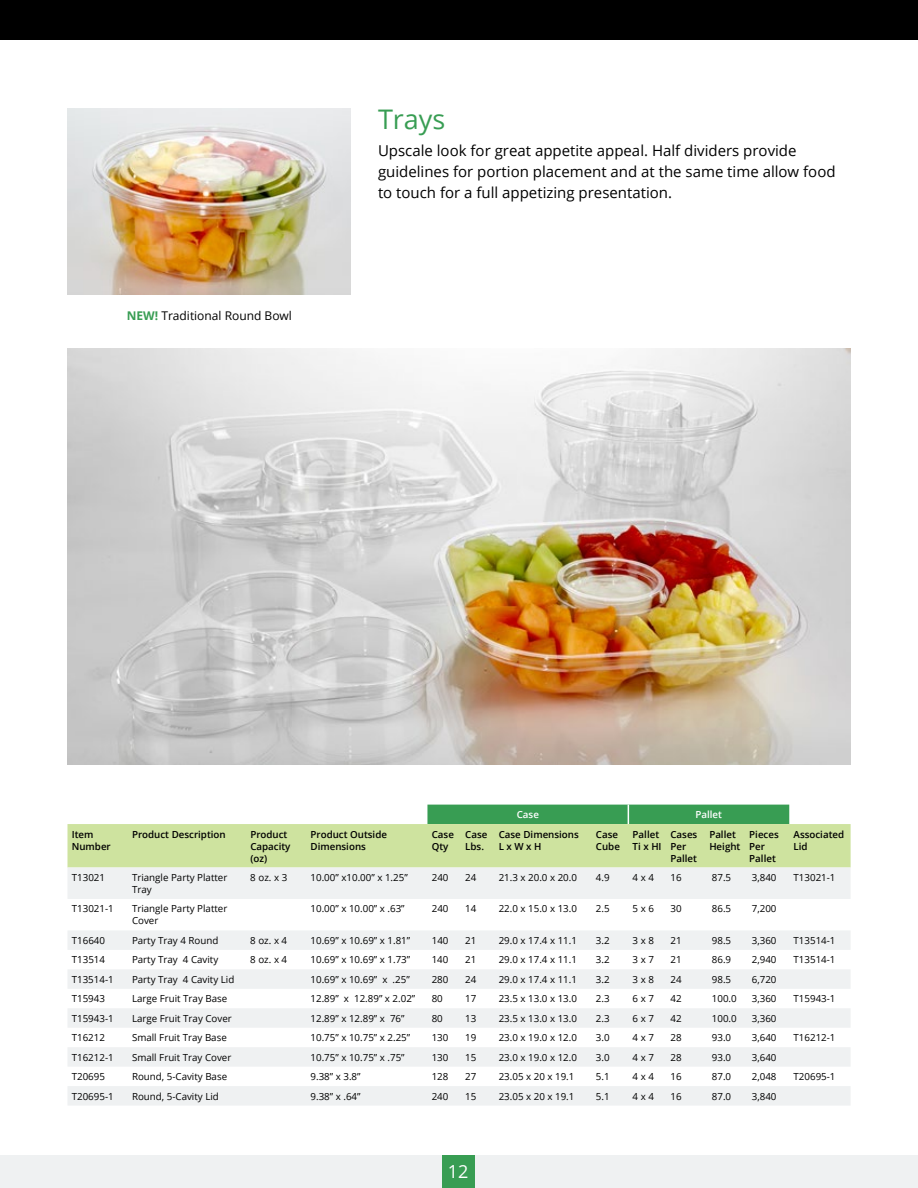
<style>
.page{position:relative;width:918px;height:1188px;background:#fff}
.page>*{position:absolute;margin:0;border:0;box-sizing:border-box;transform-origin:0 0}
.t1{font:27px "Open Sans";color:#389d53}
.t2{font:18px "Open Sans";color:#fff}
.t3{font:15px/21px "Open Sans";color:#000}
.t4{font:12px "Open Sans";color:#000}
.t5{font:9.75px/12px "Open Sans";color:#000}
.t6{font:600 9.75px/12px "Open Sans";color:#000}
.t7{font:600 9.75px "Open Sans";color:#fff}
.s1{font-weight:700;color:#389d53}
</style>
<div class="page">
<div style="left:0;top:1155px;width:918px;height:33px;background:#eff1f2"></div>
<div style="left:0;top:0;width:918px;height:40px;background:#000"></div>
<div style="left:442px;top:1155px;width:32px;height:33px;background:#389d53"></div>
<img style="left:68px;top:349px;width:782px;height:415px">
<img style="left:68px;top:108px;width:283px;height:187px">
<svg style="left:68px;top:868px;width:782px;height:237px;fill:#eff1f2"></svg>
<svg style="left:68px;top:805px;width:783px;height:63px"></svg>
<p class="t4" style="left:127px;top:307px;width:167px"><span class="s1">NEW!</span> Traditional Round Bowl</p>
<h1 class="t1" style="left:378px;top:100px;width:69px">Trays</h1>
<h3 class="t3" style="left:378px;top:140px;width:459px">Upscale look for great appetite appeal. Half dividers provide guidelines for portion placement and at the same time allow food to touch for a full appetizing presentation.</h3>
<p class="t7" style="left:517px;top:808px;width:24px">Case</p>
<p class="t7" style="left:696px;top:808px;width:28px">Pallet</p>
<p class="t6" style="left:72px;top:828px;width:41px">Item<br>Number</p>
<p class="t6" style="left:132px;top:828px;width:95px">Product Description</p>
<p class="t6" style="left:250px;top:828px;width:42px">Product<br>Capacity (oz)</p>
<p class="t6" style="left:311px;top:828px;width:78px">Product Outside<br>Dimensions</p>
<p class="t6" style="left:432px;top:828px;width:24px">Case<br>Qty</p>
<p class="t6" style="left:465px;top:828px;width:24px">Case<br>Lbs.</p>
<p class="t6" style="left:499px;top:828px;width:82px">Case Dimensions<br>L x W x H</p>
<p class="t6" style="left:596px;top:828px;width:26px">Case<br>Cube</p>
<p class="t6" style="left:633px;top:828px;width:30px">Pallet<br>Ti x HI</p>
<p class="t6" style="left:670px;top:828px;width:28px">Cases<br>Per<br>Pallet</p>
<p class="t6" style="left:709px;top:828px;width:33px">Pallet<br>Height</p>
<p class="t6" style="left:749px;top:828px;width:31px">Pieces<br>Per<br>Pallet</p>
<p class="t6" style="left:794px;top:828px;width:52px">Associated<br>Lid</p>
<p class="t5" style="left:72px;top:871px;width:35px">T13021</p>
<p class="t5" style="left:132px;top:871px;width:97px">Triangle Party Platter<br>Tray</p>
<p class="t5" style="left:250px;top:871px;width:38px">8 oz. x 3</p>
<p class="t5" style="left:311px;top:871px;width:99px">10.00” x10.00” x 1.25”</p>
<p class="t5" style="left:432px;top:871px;width:18px">240</p>
<p class="t5" style="left:465px;top:871px;width:13px">24</p>
<p class="t5" style="left:499px;top:871px;width:80px">21.3 x 20.0 x 20.0</p>
<p class="t5" style="left:596px;top:871px;width:15px">4.9</p>
<p class="t5" style="left:633px;top:871px;width:23px">4 x 4</p>
<p class="t5" style="left:670px;top:871px;width:13px">16</p>
<p class="t5" style="left:712px;top:871px;width:21px">87.5</p>
<p class="t5" style="left:752px;top:871px;width:26px">3,840</p>
<p class="t5" style="left:794px;top:871px;width:43px">T13021-1</p>
<p class="t5" style="left:72px;top:903px;width:43px">T13021-1</p>
<p class="t5" style="left:132px;top:903px;width:97px">Triangle Party Platter<br>Cover</p>
<p class="t5" style="left:311px;top:903px;width:96px">10.00” x 10.00” x .63”</p>
<p class="t5" style="left:432px;top:903px;width:18px">240</p>
<p class="t5" style="left:465px;top:903px;width:13px">14</p>
<p class="t5" style="left:499px;top:903px;width:80px">22.0 x 15.0 x 13.0</p>
<p class="t5" style="left:596px;top:903px;width:15px">2.5</p>
<p class="t5" style="left:633px;top:903px;width:23px">5 x 6</p>
<p class="t5" style="left:670px;top:903px;width:13px">30</p>
<p class="t5" style="left:712px;top:903px;width:21px">86.5</p>
<p class="t5" style="left:752px;top:903px;width:26px">7,200</p>
<p class="t5" style="left:72px;top:934px;width:35px">T16640</p>
<p class="t5" style="left:132px;top:934px;width:88px">Party Tray 4 Round</p>
<p class="t5" style="left:250px;top:934px;width:38px">8 oz. x 4</p>
<p class="t5" style="left:311px;top:934px;width:101px">10.69” x 10.69” x 1.81”</p>
<p class="t5" style="left:432px;top:934px;width:18px">140</p>
<p class="t5" style="left:465px;top:934px;width:13px">21</p>
<p class="t5" style="left:499px;top:934px;width:80px">29.0 x 17.4 x 11.1</p>
<p class="t5" style="left:596px;top:934px;width:15px">3.2</p>
<p class="t5" style="left:633px;top:934px;width:23px">3 x 8</p>
<p class="t5" style="left:670px;top:934px;width:13px">21</p>
<p class="t5" style="left:712px;top:934px;width:21px">98.5</p>
<p class="t5" style="left:752px;top:934px;width:26px">3,360</p>
<p class="t5" style="left:794px;top:934px;width:43px">T13514-1</p>
<p class="t5" style="left:72px;top:954px;width:35px">T13514</p>
<p class="t5" style="left:132px;top:954px;width:88px">Party Tray 4 Cavity</p>
<p class="t5" style="left:250px;top:954px;width:38px">8 oz. x 4</p>
<p class="t5" style="left:311px;top:954px;width:101px">10.69” x 10.69” x 1.73”</p>
<p class="t5" style="left:432px;top:954px;width:18px">140</p>
<p class="t5" style="left:465px;top:954px;width:13px">21</p>
<p class="t5" style="left:499px;top:954px;width:80px">29.0 x 17.4 x 11.1</p>
<p class="t5" style="left:596px;top:954px;width:15px">3.2</p>
<p class="t5" style="left:633px;top:954px;width:23px">3 x 7</p>
<p class="t5" style="left:670px;top:954px;width:13px">21</p>
<p class="t5" style="left:712px;top:954px;width:21px">86.9</p>
<p class="t5" style="left:752px;top:954px;width:26px">2,940</p>
<p class="t5" style="left:794px;top:954px;width:43px">T13514-1</p>
<p class="t5" style="left:72px;top:973px;width:43px">T13514-1</p>
<p class="t5" style="left:132px;top:973px;width:104px">Party Tray 4 Cavity Lid</p>
<p class="t5" style="left:311px;top:973px;width:101px">10.69” x 10.69” x .25”</p>
<p class="t5" style="left:432px;top:973px;width:18px">280</p>
<p class="t5" style="left:465px;top:973px;width:13px">24</p>
<p class="t5" style="left:499px;top:973px;width:80px">29.0 x 17.4 x 11.1</p>
<p class="t5" style="left:596px;top:973px;width:15px">3.2</p>
<p class="t5" style="left:633px;top:973px;width:23px">3 x 8</p>
<p class="t5" style="left:670px;top:973px;width:13px">24</p>
<p class="t5" style="left:712px;top:973px;width:21px">98.5</p>
<p class="t5" style="left:752px;top:973px;width:26px">6,720</p>
<p class="t5" style="left:72px;top:993px;width:35px">T15943</p>
<p class="t5" style="left:132px;top:993px;width:97px">Large Fruit Tray Base</p>
<p class="t5" style="left:311px;top:993px;width:106px">12.89” x 12.89” x 2.02”</p>
<p class="t5" style="left:432px;top:993px;width:13px">80</p>
<p class="t5" style="left:465px;top:993px;width:13px">17</p>
<p class="t5" style="left:499px;top:993px;width:80px">23.5 x 13.0 x 13.0</p>
<p class="t5" style="left:596px;top:993px;width:15px">2.3</p>
<p class="t5" style="left:633px;top:993px;width:23px">6 x 7</p>
<p class="t5" style="left:670px;top:993px;width:13px">42</p>
<p class="t5" style="left:712px;top:993px;width:26px">100.0</p>
<p class="t5" style="left:752px;top:993px;width:26px">3,360</p>
<p class="t5" style="left:794px;top:993px;width:43px">T15943-1</p>
<p class="t5" style="left:72px;top:1012px;width:43px">T15943-1</p>
<p class="t5" style="left:132px;top:1012px;width:101px">Large Fruit Tray Cover</p>
<p class="t5" style="left:311px;top:1012px;width:96px">12.89” x 12.89” x 76”</p>
<p class="t5" style="left:432px;top:1012px;width:13px">80</p>
<p class="t5" style="left:465px;top:1012px;width:13px">13</p>
<p class="t5" style="left:499px;top:1012px;width:80px">23.5 x 13.0 x 13.0</p>
<p class="t5" style="left:596px;top:1012px;width:15px">2.3</p>
<p class="t5" style="left:633px;top:1012px;width:23px">6 x 7</p>
<p class="t5" style="left:670px;top:1012px;width:13px">42</p>
<p class="t5" style="left:712px;top:1012px;width:26px">100.0</p>
<p class="t5" style="left:752px;top:1012px;width:26px">3,360</p>
<p class="t5" style="left:72px;top:1031px;width:35px">T16212</p>
<p class="t5" style="left:132px;top:1031px;width:96px">Small Fruit Tray Base</p>
<p class="t5" style="left:311px;top:1031px;width:101px">10.75” x 10.75” x 2.25”</p>
<p class="t5" style="left:432px;top:1031px;width:18px">130</p>
<p class="t5" style="left:465px;top:1031px;width:13px">19</p>
<p class="t5" style="left:499px;top:1031px;width:80px">23.0 x 19.0 x 12.0</p>
<p class="t5" style="left:596px;top:1031px;width:15px">3.0</p>
<p class="t5" style="left:633px;top:1031px;width:23px">4 x 7</p>
<p class="t5" style="left:670px;top:1031px;width:13px">28</p>
<p class="t5" style="left:712px;top:1031px;width:21px">93.0</p>
<p class="t5" style="left:752px;top:1031px;width:26px">3,640</p>
<p class="t5" style="left:794px;top:1031px;width:43px">T16212-1</p>
<p class="t5" style="left:72px;top:1051px;width:43px">T16212-1</p>
<p class="t5" style="left:132px;top:1051px;width:101px">Small Fruit Tray Cover</p>
<p class="t5" style="left:311px;top:1051px;width:96px">10.75” x 10.75” x .75”</p>
<p class="t5" style="left:432px;top:1051px;width:18px">130</p>
<p class="t5" style="left:465px;top:1051px;width:13px">15</p>
<p class="t5" style="left:499px;top:1051px;width:80px">23.0 x 19.0 x 12.0</p>
<p class="t5" style="left:596px;top:1051px;width:15px">3.0</p>
<p class="t5" style="left:633px;top:1051px;width:23px">4 x 7</p>
<p class="t5" style="left:670px;top:1051px;width:13px">28</p>
<p class="t5" style="left:712px;top:1051px;width:21px">93.0</p>
<p class="t5" style="left:752px;top:1051px;width:26px">3,640</p>
<p class="t5" style="left:72px;top:1070px;width:35px">T20695</p>
<p class="t5" style="left:132px;top:1070px;width:97px">Round, 5-Cavity Base</p>
<p class="t5" style="left:311px;top:1070px;width:52px">9.38” x 3.8”</p>
<p class="t5" style="left:432px;top:1070px;width:18px">128</p>
<p class="t5" style="left:465px;top:1070px;width:13px">27</p>
<p class="t5" style="left:499px;top:1070px;width:77px">23.05 x 20 x 19.1</p>
<p class="t5" style="left:596px;top:1070px;width:15px">5.1</p>
<p class="t5" style="left:633px;top:1070px;width:23px">4 x 4</p>
<p class="t5" style="left:670px;top:1070px;width:13px">16</p>
<p class="t5" style="left:712px;top:1070px;width:21px">87.0</p>
<p class="t5" style="left:752px;top:1070px;width:26px">2,048</p>
<p class="t5" style="left:794px;top:1070px;width:43px">T20695-1</p>
<p class="t5" style="left:72px;top:1090px;width:43px">T20695-1</p>
<p class="t5" style="left:132px;top:1090px;width:88px">Round, 5-Cavity Lid</p>
<p class="t5" style="left:311px;top:1090px;width:52px">9.38” x .64”</p>
<p class="t5" style="left:432px;top:1090px;width:18px">240</p>
<p class="t5" style="left:465px;top:1090px;width:13px">15</p>
<p class="t5" style="left:499px;top:1090px;width:77px">23.05 x 20 x 19.1</p>
<p class="t5" style="left:596px;top:1090px;width:15px">5.1</p>
<p class="t5" style="left:633px;top:1090px;width:23px">4 x 4</p>
<p class="t5" style="left:670px;top:1090px;width:13px">16</p>
<p class="t5" style="left:712px;top:1090px;width:21px">87.0</p>
<p class="t5" style="left:752px;top:1090px;width:26px">3,840</p>
<h2 class="t2" style="left:448px;top:1159px;width:22px">12</h2>
</div>
